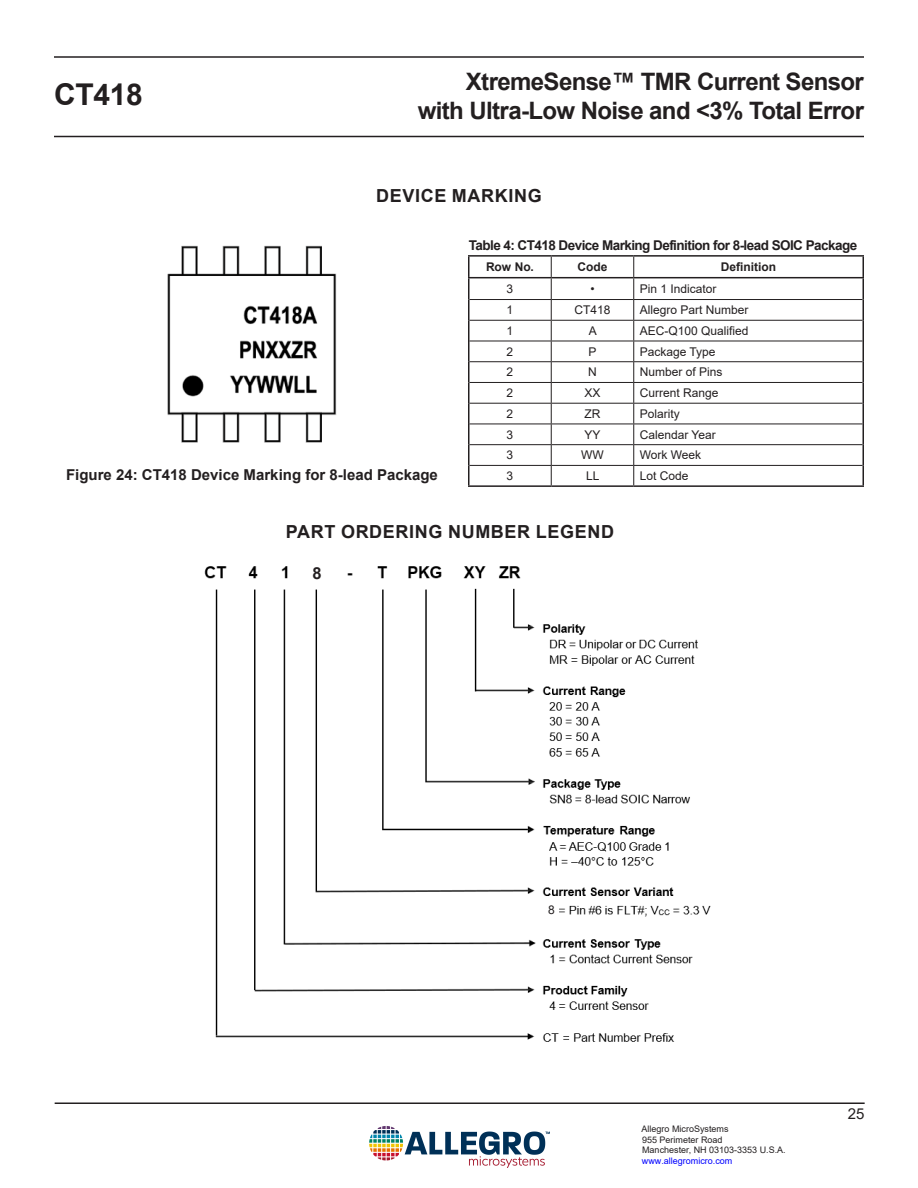
<style>
.page{position:relative;width:918px;height:1188px;background:#fff}
.page>*{position:absolute;margin:0;border:0;box-sizing:border-box;transform-origin:0 0}
.t1{font:700 30px "Arial";letter-spacing:-.01em;color:#231f20}
.t2{font:700 24px/28.8px "Arial";letter-spacing:-.025em;color:#231f20;text-align:right}
.Heading_1{font:700 18px "Arial";letter-spacing:.035em;color:#231f20}
.Heading_1-2{font:700 16.5px "Arial";color:#231f20}
.t3{font:700 15px "Arial";color:#231f20}
.t4{font:15px "Arial";color:#231f20}
.t5{font:700 13.5px "Arial";letter-spacing:-.04em;color:#231f20}
.Table_Cell_Left{font:12px "Arial";color:#231f20}
.Equation{font:700 12px "Arial";color:#231f20}
.Heading_1-3{font:12px "Arial";color:#231f20}
.t6{font:9px/10.8px "Arial";color:#231f20}
.t7{font:9px "Arial";color:#00f}
</style>
<div class="page">
<hr style="left:55px;top:1102px;width:810px;height:2px;background:#231f20">
<hr style="left:54px;top:136px;width:810px;height:1px;background:#231f20">
<hr style="left:54px;top:56px;width:810px;height:2px;background:#231f20">
<img style="left:370px;top:1126px;width:180px;height:42px">
<svg style="left:551px;top:257px;width:1px;height:228px"></svg>
<svg style="left:633px;top:257px;width:1px;height:228px"></svg>
<hr style="left:468px;top:255px;width:83px;height:2px;background:#231f20">
<hr style="left:468px;top:257px;width:2px;height:20px;background:#231f20">
<hr style="left:551px;top:255px;width:83px;height:2px;background:#231f20">
<hr style="left:634px;top:255px;width:230px;height:2px;background:#231f20">
<hr style="left:862px;top:257px;width:2px;height:20px;background:#231f20">
<hr style="left:468px;top:277px;width:83px;height:1px;background:#231f20">
<hr style="left:468px;top:278px;width:2px;height:22px;background:#231f20">
<hr style="left:551px;top:277px;width:83px;height:1px;background:#231f20">
<hr style="left:634px;top:277px;width:230px;height:1px;background:#231f20">
<hr style="left:862px;top:278px;width:2px;height:22px;background:#231f20">
<hr style="left:468px;top:300px;width:2px;height:20px;background:#231f20">
<hr style="left:862px;top:300px;width:2px;height:20px;background:#231f20">
<hr style="left:468px;top:320px;width:2px;height:21px;background:#231f20">
<hr style="left:862px;top:320px;width:2px;height:21px;background:#231f20">
<hr style="left:468px;top:341px;width:2px;height:21px;background:#231f20">
<hr style="left:862px;top:341px;width:2px;height:21px;background:#231f20">
<hr style="left:468px;top:362px;width:2px;height:20px;background:#231f20">
<hr style="left:862px;top:362px;width:2px;height:20px;background:#231f20">
<hr style="left:468px;top:382px;width:2px;height:21px;background:#231f20">
<hr style="left:862px;top:382px;width:2px;height:21px;background:#231f20">
<hr style="left:468px;top:403px;width:2px;height:21px;background:#231f20">
<hr style="left:862px;top:403px;width:2px;height:21px;background:#231f20">
<hr style="left:468px;top:424px;width:2px;height:21px;background:#231f20">
<hr style="left:862px;top:424px;width:2px;height:21px;background:#231f20">
<hr style="left:468px;top:445px;width:2px;height:20px;background:#231f20">
<hr style="left:862px;top:445px;width:2px;height:20px;background:#231f20">
<hr style="left:468px;top:465px;width:2px;height:20px;background:#231f20">
<hr style="left:862px;top:465px;width:2px;height:20px;background:#231f20">
<hr style="left:468px;top:485px;width:83px;height:2px;background:#231f20">
<hr style="left:551px;top:485px;width:83px;height:2px;background:#231f20">
<hr style="left:634px;top:485px;width:230px;height:2px;background:#231f20">
<hr style="left:470px;top:299px;width:81px;height:1px;background:#231f20">
<hr style="left:551px;top:299px;width:83px;height:1px;background:#231f20">
<hr style="left:634px;top:299px;width:228px;height:1px;background:#231f20">
<hr style="left:470px;top:320px;width:81px;height:1px;background:#231f20">
<hr style="left:551px;top:320px;width:83px;height:1px;background:#231f20">
<hr style="left:634px;top:320px;width:228px;height:1px;background:#231f20">
<hr style="left:470px;top:341px;width:81px;height:1px;background:#231f20">
<hr style="left:551px;top:341px;width:83px;height:1px;background:#231f20">
<hr style="left:634px;top:341px;width:228px;height:1px;background:#231f20">
<hr style="left:470px;top:361px;width:81px;height:1px;background:#231f20">
<hr style="left:551px;top:361px;width:83px;height:1px;background:#231f20">
<hr style="left:634px;top:361px;width:228px;height:1px;background:#231f20">
<hr style="left:470px;top:382px;width:81px;height:1px;background:#231f20">
<hr style="left:551px;top:382px;width:83px;height:1px;background:#231f20">
<hr style="left:634px;top:382px;width:228px;height:1px;background:#231f20">
<hr style="left:470px;top:403px;width:81px;height:1px;background:#231f20">
<hr style="left:551px;top:403px;width:83px;height:1px;background:#231f20">
<hr style="left:634px;top:403px;width:228px;height:1px;background:#231f20">
<hr style="left:470px;top:424px;width:81px;height:1px;background:#231f20">
<hr style="left:551px;top:424px;width:83px;height:1px;background:#231f20">
<hr style="left:634px;top:424px;width:228px;height:1px;background:#231f20">
<hr style="left:470px;top:444px;width:81px;height:1px;background:#231f20">
<hr style="left:551px;top:444px;width:83px;height:1px;background:#231f20">
<hr style="left:634px;top:444px;width:228px;height:1px;background:#231f20">
<hr style="left:470px;top:465px;width:81px;height:1px;background:#231f20">
<hr style="left:551px;top:465px;width:83px;height:1px;background:#231f20">
<hr style="left:634px;top:465px;width:228px;height:1px;background:#231f20">
<img style="left:167px;top:245px;width:170px;height:198px">
<img style="left:204px;top:566px;width:507px;height:476px">
<div style="left:310px;top:564px;width:14px;height:18px;background:#fff"></div>
<div style="left:546px;top:901px;width:11px;height:18px;background:#fff"></div>
<h1 class="t1" style="left:54px;top:74px;width:90px">CT418</h1>
<h2 class="t2" style="left:418px;top:68px;width:448px">XtremeSense™ TMR Current Sensor with Ultra-Low Noise and &lt;3% Total Error</h2>
<p class="Heading_1" style="left:376px;top:183px;width:167px">DEVICE MARKING</p>
<p class="t5" style="left:469px;top:236px;width:390px">Table 4: CT418 Device Marking Definition for 8-lead SOIC Package</p>
<p class="Equation" style="left:486px;top:258px;width:49px">Row No.</p>
<p class="Equation" style="left:577px;top:258px;width:31px">Code</p>
<p class="Equation" style="left:721px;top:258px;width:57px">Definition</p>
<p class="Table_Cell_Left" style="left:507px;top:280px;width:8px">3</p>
<p class="Table_Cell_Left" style="left:590px;top:280px;width:6px">•</p>
<p class="Table_Cell_Left" style="left:640px;top:280px;width:78px">Pin 1 Indicator</p>
<p class="Table_Cell_Left" style="left:507px;top:302px;width:8px">1</p>
<p class="Table_Cell_Left" style="left:574px;top:302px;width:38px">CT418</p>
<p class="Table_Cell_Left" style="left:640px;top:302px;width:110px">Allegro Part Number</p>
<p class="Table_Cell_Left" style="left:507px;top:323px;width:8px">1</p>
<p class="Table_Cell_Left" style="left:589px;top:323px;width:10px">A</p>
<p class="Table_Cell_Left" style="left:640px;top:323px;width:110px">AEC-Q100 Qualified</p>
<p class="Table_Cell_Left" style="left:507px;top:343px;width:8px">2</p>
<p class="Table_Cell_Left" style="left:589px;top:343px;width:10px">P</p>
<p class="Table_Cell_Left" style="left:640px;top:343px;width:77px">Package Type</p>
<p class="Table_Cell_Left" style="left:507px;top:364px;width:8px">2</p>
<p class="Table_Cell_Left" style="left:588px;top:364px;width:10px">N</p>
<p class="Table_Cell_Left" style="left:640px;top:364px;width:84px">Number of Pins</p>
<p class="Table_Cell_Left" style="left:507px;top:385px;width:8px">2</p>
<p class="Table_Cell_Left" style="left:584px;top:385px;width:18px">XX</p>
<p class="Table_Cell_Left" style="left:640px;top:385px;width:80px">Current Range</p>
<p class="Table_Cell_Left" style="left:507px;top:405px;width:8px">2</p>
<p class="Table_Cell_Left" style="left:585px;top:405px;width:17px">ZR</p>
<p class="Table_Cell_Left" style="left:640px;top:405px;width:42px">Polarity</p>
<p class="Table_Cell_Left" style="left:507px;top:426px;width:8px">3</p>
<p class="Table_Cell_Left" style="left:585px;top:426px;width:18px">YY</p>
<p class="Table_Cell_Left" style="left:640px;top:426px;width:78px">Calendar Year</p>
<p class="Table_Cell_Left" style="left:507px;top:447px;width:8px">3</p>
<p class="Table_Cell_Left" style="left:581px;top:447px;width:24px">WW</p>
<p class="Table_Cell_Left" style="left:640px;top:447px;width:63px">Work Week</p>
<p class="t3" style="left:66px;top:464px;width:373px">Figure 24: CT418 Device Marking for 8-lead Package</p>
<p class="Table_Cell_Left" style="left:507px;top:468px;width:8px">3</p>
<p class="Table_Cell_Left" style="left:586px;top:468px;width:15px">LL</p>
<p class="Table_Cell_Left" style="left:640px;top:468px;width:50px">Lot Code</p>
<p class="Heading_1" style="left:286px;top:519px;width:330px">PART ORDERING NUMBER LEGEND</p>
<p class="Heading_1-2" style="left:312px;top:561px;width:11px">8</p>
<p class="Heading_1-3" style="left:548px;top:902px;width:8px">8</p>
<p class="t6" style="left:642px;top:1123px;width:146px">Allegro MicroSystems<br>955 Perimeter Road<br>Manchester, NH 03103-3353 U.S.A.</p>
<p class="t7" style="left:642px;top:1155px;width:92px">www.allegromicro.com</p>
<p class="t4" style="left:848px;top:1103px;width:18px">25</p>
</div>
